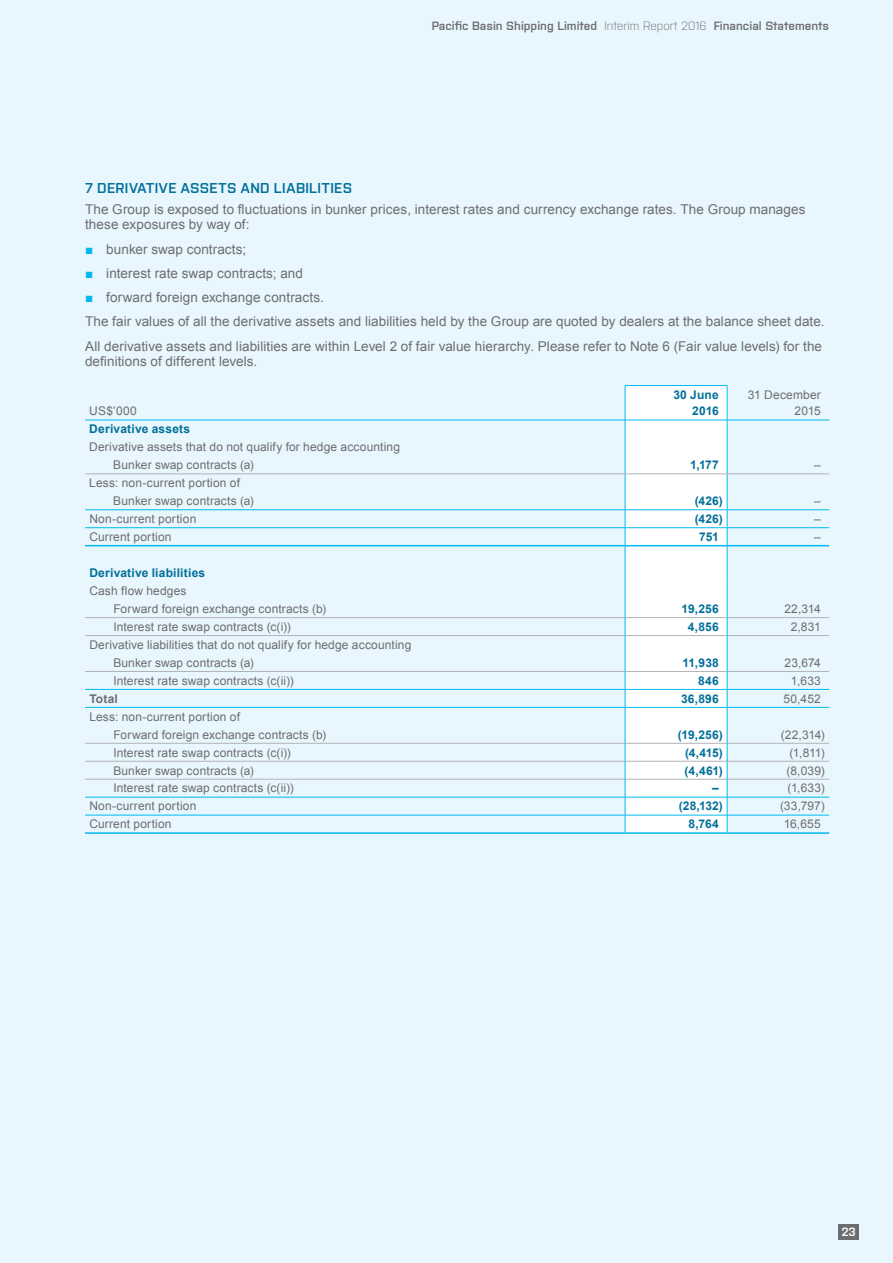
<style>
.page{position:relative;width:893px;height:1263px;background:#e8f6fd}
.page>*{position:absolute;margin:0;border:0;box-sizing:border-box;transform-origin:0 0}
.t1{font:600 14.25px "Purista";letter-spacing:.03em;color:#006f9a}
.t2{font:13.5px/24.3px "Arial";letter-spacing:.005em;color:#6c6d70}
.t3{font:12px/18px "Arial";letter-spacing:.01em;color:#6c6d70}
.t4{font:700 12px/16.5px "Arial";letter-spacing:.015em;color:#006f9a;text-align:right}
.t5{font:600 12px "Purista";color:#6c6d70}
.t6{font:700 12px "Arial";letter-spacing:.015em;color:#6c6d70}
.t7{font:600 12px "Purista";color:#fff}
.s1{font-weight:300}
.s2{color:#00baf1}
</style>
<div class="page">
<div style="left:839px;top:1224px;width:20px;height:15px;background:#6c6d70"></div>
<div style="left:625px;top:385px;width:102px;height:35px;background:#fff"></div>
<hr style="left:85px;top:635px;width:540px;height:1px;background:#b2b3b7">
<hr style="left:727px;top:635px;width:102px;height:1px;background:#b2b3b7">
<hr style="left:85px;top:671px;width:540px;height:1px;background:#b2b3b7">
<hr style="left:727px;top:671px;width:102px;height:1px;background:#b2b3b7">
<hr style="left:85px;top:743px;width:540px;height:1px;background:#b2b3b7">
<hr style="left:727px;top:743px;width:102px;height:1px;background:#b2b3b7">
<hr style="left:85px;top:761px;width:540px;height:1px;background:#b2b3b7">
<hr style="left:727px;top:761px;width:102px;height:1px;background:#b2b3b7">
<hr style="left:85px;top:779px;width:540px;height:1px;background:#b2b3b7">
<hr style="left:727px;top:779px;width:102px;height:1px;background:#b2b3b7">
<hr style="left:85px;top:832px;width:540px;height:2px;background:#00baf1">
<hr style="left:625px;top:832px;width:102px;height:2px;background:#00baf1">
<hr style="left:727px;top:832px;width:102px;height:2px;background:#00baf1">
<hr style="left:85px;top:420px;width:540px;height:1px;background:#00baf1">
<hr style="left:727px;top:420px;width:102px;height:1px;background:#00baf1">
<hr style="left:85px;top:509px;width:540px;height:1px;background:#00baf1">
<hr style="left:727px;top:509px;width:102px;height:1px;background:#00baf1">
<hr style="left:85px;top:527px;width:540px;height:1px;background:#00baf1">
<hr style="left:727px;top:527px;width:102px;height:1px;background:#00baf1">
<hr style="left:85px;top:545px;width:540px;height:1px;background:#00baf1">
<hr style="left:727px;top:545px;width:102px;height:1px;background:#00baf1">
<hr style="left:85px;top:689px;width:540px;height:1px;background:#00baf1">
<hr style="left:727px;top:689px;width:102px;height:1px;background:#00baf1">
<hr style="left:85px;top:707px;width:540px;height:1px;background:#00baf1">
<hr style="left:727px;top:707px;width:102px;height:1px;background:#00baf1">
<hr style="left:85px;top:797px;width:540px;height:1px;background:#00baf1">
<hr style="left:727px;top:797px;width:102px;height:1px;background:#00baf1">
<hr style="left:85px;top:815px;width:540px;height:1px;background:#00baf1">
<hr style="left:727px;top:815px;width:102px;height:1px;background:#00baf1">
<hr style="left:85px;top:617px;width:540px;height:1px;background:#b2b3b7">
<hr style="left:727px;top:617px;width:102px;height:1px;background:#b2b3b7">
<hr style="left:625px;top:385px;width:102px;height:1px;background:#00baf1">
<hr style="left:625px;top:386px;width:1px;height:34px;background:#00baf1">
<hr style="left:727px;top:386px;width:1px;height:34px;background:#00baf1">
<svg style="left:625px;top:420px;width:103px;height:413px;background:#f4fbfd"></svg>
<hr style="left:85px;top:474px;width:540px;height:1px;background:#b2b3b7">
<hr style="left:625px;top:474px;width:102px;height:1px;background:#b2b3b7">
<hr style="left:727px;top:474px;width:102px;height:1px;background:#b2b3b7">
<p class="t5" style="left:432px;top:17px;width:399px">Pacific Basin Shipping Limited <span class="s1">Interim Report 2016</span> Financial Statements</p>
<p class="t1" style="left:85px;top:178px;width:269px">7 DERIVATIVE ASSETS AND LIABILITIES</p>
<p class="t2" style="left:85px;top:201px;width:722px;line-height:15.8px">The Group is exposed to fluctuations in bunker prices, interest rates and currency exchange rates. The Group manages these exposures by way of:</p>
<p class="t2" style="left:85px;top:237px;width:163px"><span class="s2">■</span> bunker swap contracts;</p>
<p class="t2" style="left:85px;top:261px;width:220px"><span class="s2">■</span> interest rate swap contracts; and</p>
<p class="t2" style="left:85px;top:285px;width:741px"><span class="s2">■</span> forward foreign exchange contracts.<br>The fair values of all the derivative assets and liabilities held by the Group are quoted by dealers at the balance sheet date.<br>All derivative assets and liabilities are within Level 2 of fair value hierarchy. Please refer to Note 6 (Fair value levels) for the</p>
<p class="t2" style="left:85px;top:350px;width:174px">definitions of different levels.</p>
<p class="t3" style="left:89px;top:402px;width:49px">US$’000</p>
<p class="t4" style="left:673px;top:387px;width:47px">30 June<br>2016</p>
<p class="t3" style="left:748px;top:386px;width:74px;line-height:16.5px;text-align:right">31 December<br>2015</p>
<p class="t4" style="left:89px;top:421px;width:102px">Derivative assets</p>
<p class="t3" style="left:113px;top:438px;width:288px;text-indent:-24px">Derivative assets that do not qualify for hedge accounting<br>Bunker swap contracts (a)</p>
<p class="t3" style="left:113px;top:474px;width:142px;text-indent:-24px">Less: non-current portion of<br>Bunker swap contracts (a)</p>
<p class="t4" style="left:690px;top:457px;width:30px">1,177</p>
<p class="t3" style="left:814px;top:456px;width:8px">–</p>
<p class="t4" style="left:695px;top:493px;width:30px">(426)</p>
<p class="t3" style="left:814px;top:492px;width:8px">–</p>
<p class="t3" style="left:89px;top:510px;width:109px">Non-current portion</p>
<p class="t4" style="left:695px;top:511px;width:30px">(426)</p>
<p class="t3" style="left:814px;top:510px;width:8px">–</p>
<p class="t3" style="left:89px;top:528px;width:84px">Current portion</p>
<p class="t4" style="left:699px;top:529px;width:21px">751</p>
<p class="t3" style="left:814px;top:528px;width:8px">–</p>
<p class="t4" style="left:89px;top:565px;width:117px">Derivative liabilities</p>
<p class="t3" style="left:113px;top:582px;width:214px;text-indent:-24px">Cash flow hedges<br>Forward foreign exchange contracts (b)</p>
<p class="t4" style="left:681px;top:601px;width:39px">19,256</p>
<p class="t3" style="left:784px;top:600px;width:38px">22,314</p>
<p class="t3" style="left:113px;top:618px;width:179px">Interest rate swap contracts (c(i))</p>
<p class="t4" style="left:688px;top:619px;width:33px">4,856</p>
<p class="t3" style="left:791px;top:618px;width:32px">2,831</p>
<p class="t3" style="left:113px;top:636px;width:300px;text-indent:-24px">Derivative liabilities that do not qualify for hedge accounting<br>Bunker swap contracts (a)</p>
<p class="t4" style="left:682px;top:655px;width:38px">11,938</p>
<p class="t3" style="left:784px;top:654px;width:38px">23,674</p>
<p class="t3" style="left:113px;top:672px;width:182px">Interest rate swap contracts (c(ii))</p>
<p class="t4" style="left:698px;top:673px;width:22px">846</p>
<p class="t3" style="left:791px;top:672px;width:32px">1,633</p>
<p class="t6" style="left:89px;top:690px;width:30px">Total</p>
<p class="t4" style="left:681px;top:691px;width:39px">36,896</p>
<p class="t3" style="left:783px;top:690px;width:39px">50,452</p>
<p class="t3" style="left:113px;top:707px;width:214px;text-indent:-24px">Less: non-current portion of<br>Forward foreign exchange contracts (b)</p>
<p class="t4" style="left:678px;top:726px;width:47px">(19,256)</p>
<p class="t3" style="left:781px;top:725px;width:45px">(22,314)</p>
<p class="t3" style="left:113px;top:743px;width:179px">Interest rate swap contracts (c(i))</p>
<p class="t4" style="left:685px;top:744px;width:39px">(4,415)</p>
<p class="t3" style="left:789px;top:743px;width:37px">(1,811)</p>
<p class="t3" style="left:113px;top:761px;width:142px">Bunker swap contracts (a)</p>
<p class="t4" style="left:685px;top:762px;width:40px">(4,461)</p>
<p class="t3" style="left:786px;top:761px;width:40px">(8,039)</p>
<p class="t3" style="left:113px;top:779px;width:182px">Interest rate swap contracts (c(ii))</p>
<p class="t4" style="left:712px;top:780px;width:8px">–</p>
<p class="t3" style="left:787px;top:779px;width:39px">(1,633)</p>
<p class="t3" style="left:89px;top:797px;width:109px">Non-current portion</p>
<p class="t4" style="left:679px;top:798px;width:45px">(28,132)</p>
<p class="t3" style="left:780px;top:797px;width:46px">(33,797)</p>
<p class="t3" style="left:89px;top:815px;width:84px">Current portion</p>
<p class="t4" style="left:688px;top:816px;width:32px">8,764</p>
<p class="t3" style="left:784px;top:815px;width:39px">16,655</p>
<p class="t7" style="left:842px;top:1223px;width:16px">23</p>
</div>
